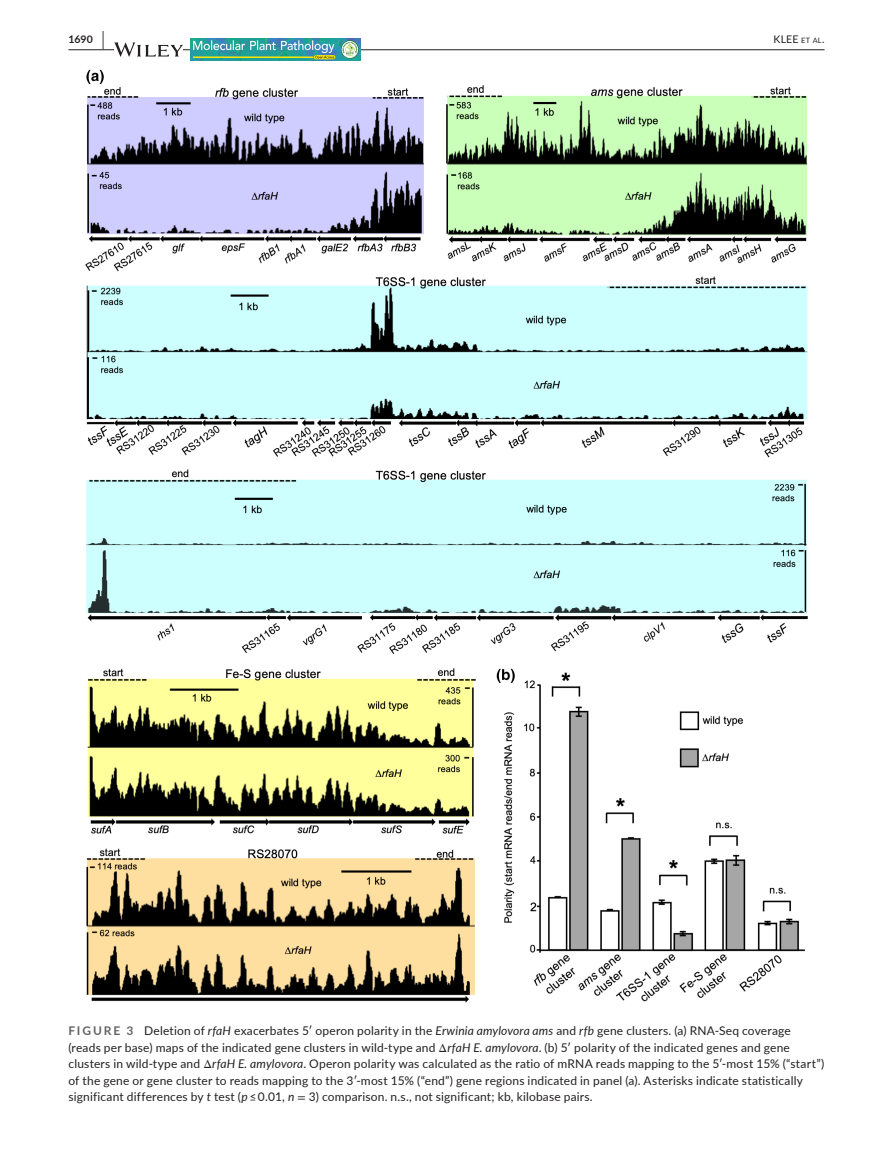
<style>
.page{position:relative;width:893px;height:1174px;background:#fff}
.page>*{position:absolute;margin:0;border:0;box-sizing:border-box;transform-origin:0 0}
.t1{font:12px/16.5px "Lato";letter-spacing:.015em;color:#231f20}
.t2{font:10.5px "Lato";color:#231f20}
.t3{font:700 10.5px "Lato";color:#231f20}
.s1{font-size:19.5px}
.s2{font-size:7.35px}
.s3{font-weight:700;color:#636366}
.s4{font-style:italic}
.s5{font-family:"STIX"}
</style>
<div class="page">
<hr style="left:68px;top:49px;width:756px;height:1px;background:#231f20">
<svg style="left:114px;top:42px;width:69px;height:15px"></svg>
<img style="left:191px;top:39px;width:170px;height:22px">
<img style="left:85px;top:69px;width:723px;height:933px">
<p class="t3" style="left:68px;top:31px;width:37px">1690 <span class="s1">|</span></p>
<p class="t2" style="left:773px;top:31px;width:53px">KLEE <span class="s2">et al</span>.</p>
<p class="t1" style="left:68px;top:1022px;width:757px"><span class="s3">FIGURE 3</span> Deletion of <span class="s4">rfaH</span> exacerbates 5′ operon polarity in the <span class="s4">Erwinia amylovora ams</span> and <span class="s4">rfb</span> gene clusters. (a) RNA-Seq coverage (reads per base) maps of the indicated gene clusters in wild-type and <span class="s5">Δ</span><span class="s4">rfaH E. amylovora</span>. (b) 5′ polarity of the indicated genes and gene clusters in wild-type and <span class="s5">Δ</span><span class="s4">rfaH E. amylovora</span>. Operon polarity was calculated as the ratio of mRNA reads mapping to the 5′-most 15% (“start”) of the gene or gene cluster to reads mapping to the 3′-most 15% (“end”) gene regions indicated in panel (a). Asterisks indicate statistically significant differences by <span class="s4">t</span> test (<span class="s4">p</span> ≤ 0.01, <span class="s4">n</span> <span class="s5">=</span> 3) comparison. n.s., not significant; kb, kilobase pairs.</p>
</div>
